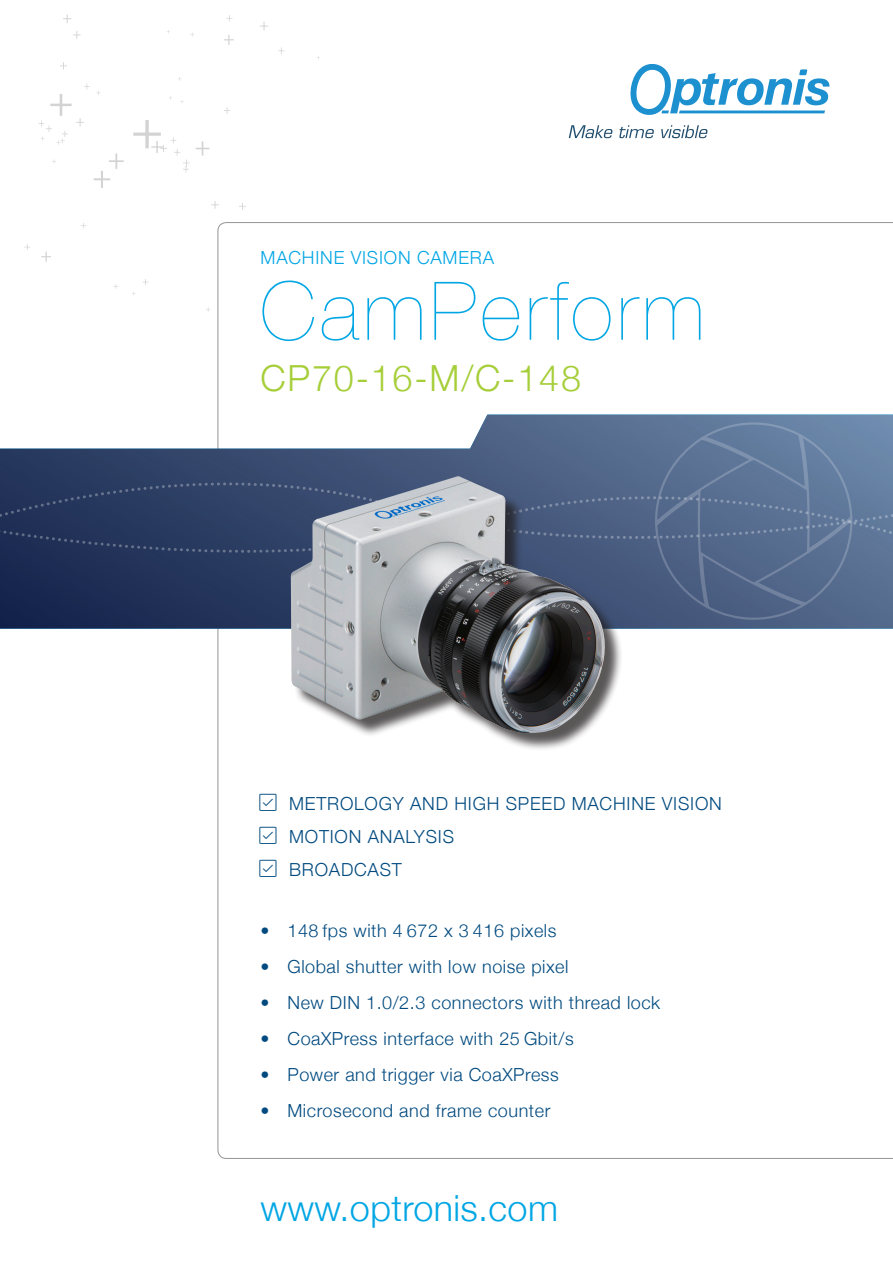
<style>
.page{position:relative;width:893px;height:1263px;background:#fff}
.page>*{position:absolute;margin:0;border:0;box-sizing:border-box;transform-origin:0 0}
.t1{font:200 81px "Helvetica Neue";letter-spacing:.05em;color:#00a6e4}
.t2{font:300 36px "Helvetica Neue";letter-spacing:.01em;color:#00a6e4}
.t3{font:300 36px "Helvetica Neue";letter-spacing:.05em;color:#a6ce39}
.t4{font:300 18px "Helvetica Neue";letter-spacing:.03em;color:#004a7f}
.t5{font:300 18px "Helvetica Neue";letter-spacing:.045em;color:#00a6e4}
</style>
<div class="page">
<svg style="left:569px;top:125px;width:44px;height:13px"></svg>
<svg style="left:619px;top:125px;width:35px;height:13px"></svg>
<svg style="left:661px;top:125px;width:47px;height:13px"></svg>
<svg style="left:630px;top:64px;width:199px;height:51px"></svg>
<img style="left:0;top:415px;width:893px;height:214px">
<svg style="left:0;top:421px;width:893px;height:200px;background:#556788"></svg>
<svg style="left:196px;top:141px;width:13px;height:15px"></svg>
<svg style="left:94px;top:154px;width:30px;height:34px"></svg>
<svg style="left:24px;top:244px;width:6px;height:6px"></svg>
<svg style="left:41px;top:252px;width:10px;height:10px"></svg>
<svg style="left:143px;top:279px;width:5px;height:6px"></svg>
<svg style="left:211px;top:201px;width:8px;height:8px"></svg>
<svg style="left:60px;top:62px;width:7px;height:8px"></svg>
<svg style="left:63px;top:15px;width:8px;height:8px"></svg>
<svg style="left:73px;top:31px;width:8px;height:8px"></svg>
<svg style="left:133px;top:120px;width:57px;height:52px"></svg>
<svg style="left:239px;top:203px;width:7px;height:7px"></svg>
<svg style="left:38px;top:84px;width:52px;height:61px"></svg>
<svg style="left:224px;top:107px;width:6px;height:7px"></svg>
<svg style="left:224px;top:35px;width:10px;height:10px"></svg>
<svg style="left:260px;top:22px;width:8px;height:8px"></svg>
<svg style="left:278px;top:48px;width:6px;height:6px"></svg>
<div style="left:293px;top:478px;width:331px;height:273px;background:#231f20;opacity:.75"></div>
<img style="left:291px;top:476px;width:314px;height:257px">
<p class="t5" style="left:261px;top:243px;width:235px">MACHINE VISION CAMERA</p>
<p class="t1" style="left:260px;top:248px;width:446px">CamPerform</p>
<p class="t3" style="left:260px;top:349px;width:322px">CP70-16-M/C-148</p>
<p class="t4" style="left:289px;top:789px;width:135px">Metro logy and</p>
<p class="t4" style="left:454px;top:789px;width:12px">high</p>
<p class="t4" style="left:506px;top:789px;width:13px">speed</p>
<p class="t4" style="left:572px;top:789px;width:13px">machine</p>
<p class="t4" style="left:662px;top:789px;width:11px">vision</p>
<p class="t4" style="left:289px;top:822px;width:52px">motion</p>
<p class="t4" style="left:368px;top:822px;width:14px">ana</p>
<p class="t4" style="left:405px;top:822px;width:31px">lysis</p>
<p class="t4" style="left:289px;top:855px;width:27px">broadcas</p>
<p class="t4" style="left:392px;top:855px;width:12px">t</p>
<p class="t4" style="left:260px;top:916px;width:298px">• 148 fps with 4 672 x 3 416 pixels</p>
<p class="t4" style="left:260px;top:952px;width:310px">• Global shutter with low noise pixel</p>
<p class="t4" style="left:260px;top:988px;width:401px">• New DIN 1.0/2.3 connectors with thread lock</p>
<p class="t4" style="left:260px;top:1024px;width:315px">• CoaXPress interface with 25 Gbit/s</p>
<p class="t4" style="left:260px;top:1060px;width:300px">• Power and trigger via CoaXPress</p>
<p class="t4" style="left:260px;top:1096px;width:291px">• Microsecond and frame counter</p>
<p class="t2" style="left:260px;top:1179px;width:299px">www.optronis.com</p>
</div>
